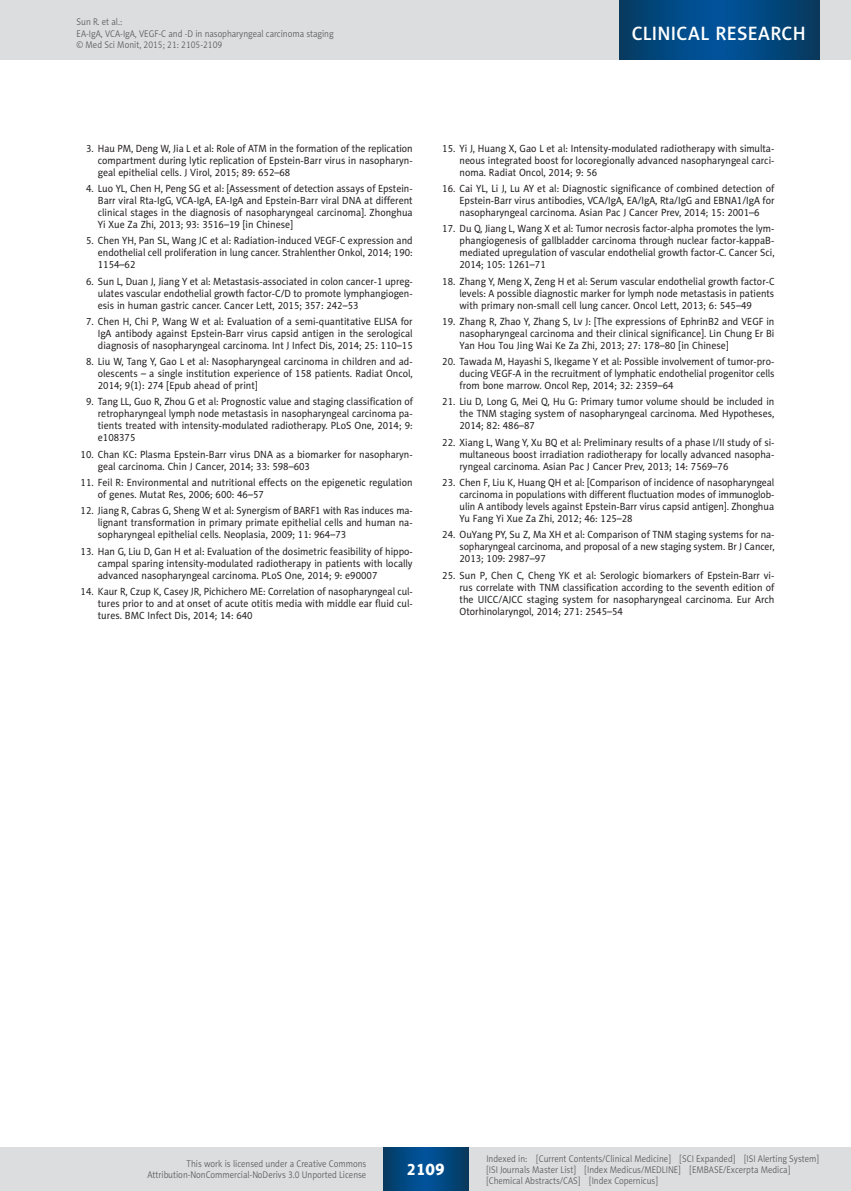
<style>
.page{position:relative;width:851px;height:1191px;background:#fff}
.page>*{position:absolute;margin:0;border:0;box-sizing:border-box;transform-origin:0 0}
.t1{font:19.5px "Naomi Sans EFN Medium";letter-spacing:.015em;color:#fff}
.t2{font:16.5px "Naomi Sans EFN Heavy";color:#fff}
.MSM_Referencje_punkt{font:10.5px/12px "Naomi Sans EFN";color:#231f20;text-align:justify;scale:.95 1}
.MSM_Referencje_punkt-2{font:10.5px/12px "Naomi Sans EFN";color:#231f20;text-align:justify;scale:.94 1}
.t3{font:9.75px/11.2px "Naomi Sans EFN Light";color:#57585a;scale:.9 1}
</style>
<div class="page">
<div style="left:0;top:1148px;width:850px;height:43px;background:#dcdddf"></div>
<svg style="left:383px;top:1147px;width:85px;height:43px;background:#02477e"></svg>
<div style="left:0;top:0;width:850px;height:60px;background:#dcdddf"></div>
<svg style="left:619px;top:0;width:200px;height:60px;background:#02477e"></svg>
<p class="t3" style="left:77px;top:16px;width:287px">Sun R. et al.:<br>EA-IgA, VCA-IgA, VEGF-C and -D in nasopharyngeal carcinoma staging © Med Sci Monit, 2015; 21: 2105-2109</p>
<h1 class="t1" style="left:631px;top:22px;width:175px">CLINICAL RESEARCH</h1>
<p class="MSM_Referencje_punkt-2" style="left:98px;top:142px;width:336px;text-indent:-12px">3. Hau PM, Deng W, Jia L et al: Role of ATM in the formation of the replication compartment during lytic replication of Epstein-Barr virus in nasopharyn&shy;geal epithelial cells. J Virol, 2015; 89: 652–68</p>
<p class="MSM_Referencje_punkt" style="left:98px;top:183px;width:333px;text-indent:-12px">4. Luo YL, Chen H, Peng SG et al: [Assessment of detection assays of Epstein-Barr viral Rta-IgG, VCA-IgA, EA-IgA and Epstein-Barr viral DNA at different clinical stages in the diagnosis of nasopharyngeal carcinoma]. Zhonghua Yi Xue Za Zhi, 2013; 93: 3516–19 [in Chinese]</p>
<p class="MSM_Referencje_punkt" style="left:98px;top:235px;width:333px;text-indent:-12px">5. Chen YH, Pan SL, Wang JC et al: Radiation-induced VEGF-C expression and endothelial cell proliferation in lung cancer. Strahlenther Onkol, 2014; 190:<br>1154–62</p>
<p class="MSM_Referencje_punkt" style="left:98px;top:275px;width:333px;text-indent:-12px">6. Sun L, Duan J, Jiang Y et al: Metastasis-associated in colon cancer-1 upreg&shy;ulates vascular endothelial growth factor-C/D to promote lymphangiogen&shy;esis in human gastric cancer. Cancer Lett, 2015; 357: 242–53</p>
<p class="MSM_Referencje_punkt" style="left:98px;top:315px;width:333px;text-indent:-12px">7. Chen H, Chi P, Wang W et al: Evaluation of a semi-quantitative ELISA for IgA antibody against Epstein-Barr virus capsid antigen in the serological diagnosis of nasopharyngeal carcinoma. Int J Infect Dis, 2014; 25: 110–15</p>
<p class="MSM_Referencje_punkt" style="left:98px;top:356px;width:333px;text-indent:-12px">8. Liu W, Tang Y, Gao L et al: Nasopharyngeal carcinoma in children and ad&shy;olescents – a single institution experience of 158 patients. Radiat Oncol, 2014; 9(1): 274 [Epub ahead of print]</p>
<p class="MSM_Referencje_punkt" style="left:98px;top:396px;width:333px;text-indent:-12px">9. Tang LL, Guo R, Zhou G et al: Prognostic value and staging classification of retropharyngeal lymph node metastasis in nasopharyngeal carcinoma pa&shy;tients treated with intensity-modulated radiotherapy. PLoS One, 2014; 9: e108375</p>
<p class="MSM_Referencje_punkt" style="left:98px;top:448px;width:333px;text-indent:-17px">10. Chan KC: Plasma Epstein-Barr virus DNA as a biomarker for nasopharyn&shy;geal carcinoma. Chin J Cancer, 2014; 33: 598–603</p>
<p class="MSM_Referencje_punkt" style="left:98px;top:476px;width:333px;text-indent:-17px">11. Feil R: Environmental and nutritional effects on the epigenetic regulation of genes. Mutat Res, 2006; 600: 46–57</p>
<p class="MSM_Referencje_punkt-2" style="left:98px;top:505px;width:336px;text-indent:-17px">12. Jiang R, Cabras G, Sheng W et al: Synergism of BARF1 with Ras induces ma&shy;lignant transformation in primary primate epithelial cells and human na&shy;sopharyngeal epithelial cells. Neoplasia, 2009; 11: 964–73</p>
<p class="MSM_Referencje_punkt" style="left:98px;top:545px;width:333px;text-indent:-17px">13. Han G, Liu D, Gan H et al: Evaluation of the dosimetric feasibility of hippo&shy;campal sparing intensity-modulated radiotherapy in patients with locally advanced nasopharyngeal carcinoma. PLoS One, 2014; 9: e90007</p>
<p class="MSM_Referencje_punkt-2" style="left:98px;top:585px;width:336px;text-indent:-17px">14. Kaur R, Czup K, Casey JR, Pichichero ME: Correlation of nasopharyngeal cul&shy;tures prior to and at onset of acute otitis media with middle ear fluid cul&shy;tures. BMC Infect Dis, 2014; 14: 640</p>
<p class="MSM_Referencje_punkt" style="left:459px;top:142px;width:333px;text-indent:-17px">15. Yi J, Huang X, Gao L et al: Intensity-modulated radiotherapy with simulta&shy;neous integrated boost for locoregionally advanced nasopharyngeal carci&shy;noma. Radiat Oncol, 2014; 9: 56</p>
<p class="MSM_Referencje_punkt" style="left:459px;top:183px;width:333px;text-indent:-17px">16. Cai YL, Li J, Lu AY et al: Diagnostic significance of combined detection of Epstein-Barr virus antibodies, VCA/IgA, EA/IgA, Rta/IgG and EBNA1/IgA for nasopharyngeal carcinoma. Asian Pac J Cancer Prev, 2014; 15: 2001–6</p>
<p class="MSM_Referencje_punkt-2" style="left:459px;top:223px;width:336px;text-indent:-17px">17. Du Q, Jiang L, Wang X et al: Tumor necrosis factor-alpha promotes the lym&shy;phangiogenesis of gallbladder carcinoma through nuclear factor-kappaB&shy;mediated upregulation of vascular endothelial growth factor-C. Cancer Sci, 2014; 105: 1261–71</p>
<p class="MSM_Referencje_punkt" style="left:459px;top:275px;width:333px;text-indent:-17px">18. Zhang Y, Meng X, Zeng H et al: Serum vascular endothelial growth factor-C levels: A possible diagnostic marker for lymph node metastasis in patients with primary non-small cell lung cancer. Oncol Lett, 2013; 6: 545–49</p>
<p class="MSM_Referencje_punkt" style="left:459px;top:315px;width:333px;text-indent:-17px">19. Zhang R, Zhao Y, Zhang S, Lv J: [The expressions of EphrinB2 and VEGF in nasopharyngeal carcinoma and their clinical significance]. Lin Chung Er Bi Yan Hou Tou Jing Wai Ke Za Zhi, 2013; 27: 178–80 [in Chinese]</p>
<p class="MSM_Referencje_punkt" style="left:459px;top:356px;width:333px;text-indent:-17px">20. Tawada M, Hayashi S, Ikegame Y et al: Possible involvement of tumor-pro&shy;ducing VEGF-A in the recruitment of lymphatic endothelial progenitor cells from bone marrow. Oncol Rep, 2014; 32: 2359–64</p>
<p class="MSM_Referencje_punkt" style="left:459px;top:396px;width:333px;text-indent:-17px">21. Liu D, Long G, Mei Q, Hu G: Primary tumor volume should be included in the TNM staging system of nasopharyngeal carcinoma. Med Hypotheses, 2014; 82: 486–87</p>
<p class="MSM_Referencje_punkt" style="left:459px;top:436px;width:333px;text-indent:-17px">22. Xiang L, Wang Y, Xu BQ et al: Preliminary results of a phase I/II study of si&shy;multaneous boost irradiation radiotherapy for locally advanced nasopha&shy;ryngeal carcinoma. Asian Pac J Cancer Prev, 2013; 14: 7569–76</p>
<p class="MSM_Referencje_punkt-2" style="left:459px;top:476px;width:336px;text-indent:-17px">23. Chen F, Liu K, Huang QH et al: [Comparison of incidence of nasopharyngeal carcinoma in populations with different fluctuation modes of immunoglob&shy;ulin A antibody levels against Epstein-Barr virus capsid antigen]. Zhonghua Yu Fang Yi Xue Za Zhi, 2012; 46: 125–28</p>
<p class="MSM_Referencje_punkt" style="left:459px;top:529px;width:333px;text-indent:-17px">24. OuYang PY, Su Z, Ma XH et al: Comparison of TNM staging systems for na&shy;sopharyngeal carcinoma, and proposal of a new staging system. Br J Cancer, 2013; 109: 2987–97</p>
<p class="MSM_Referencje_punkt" style="left:459px;top:569px;width:333px;text-indent:-17px">25. Sun P, Chen C, Cheng YK et al: Serologic biomarkers of Epstein-Barr vi&shy;rus correlate with TNM classification according to the seventh edition of the UICC/AJCC staging system for nasopharyngeal carcinoma. Eur Arch Otorhinolaryngol, 2014; 271: 2545–54</p>
<p class="t3" style="left:147px;top:1158px;width:245px;text-align:right">This work is licensed under a Creative Commons<br>Attribution-NonCommercial-NoDerivs 3.0 Unported License</p>
<h2 class="t2" style="left:406px;top:1159px;width:40px">2109</h2>
<p class="t3" style="left:486px;top:1152px;width:371px">Indexed in: [Current Contents/Clinical Medicine] [SCI Expanded] [ISI Alerting System] [ISI Journals Master List] [Index Medicus/MEDLINE] [EMBASE/Excerpta Medica] [Chemical Abstracts/CAS] [Index Copernicus]</p>
</div>
